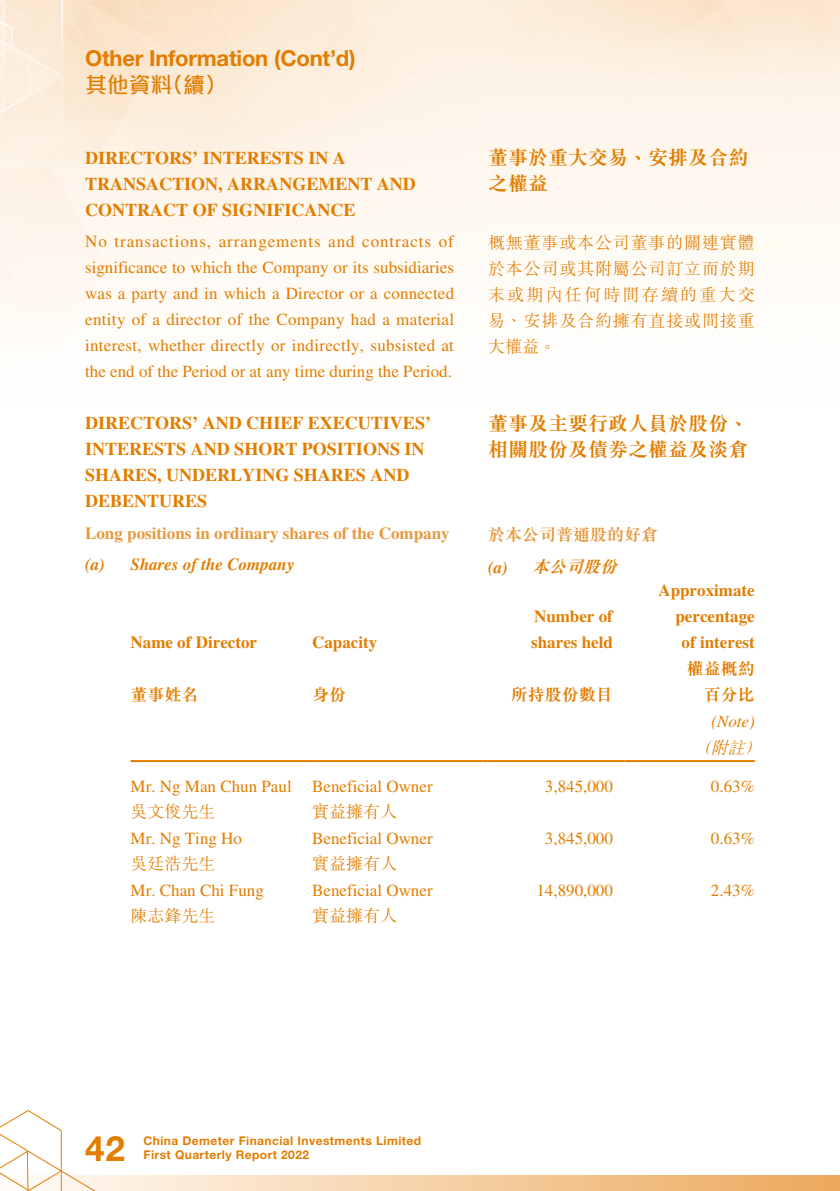
<style>
.page{position:relative;width:840px;height:1191px;background:#fff}
.page>*{position:absolute;margin:0;border:0;box-sizing:border-box;transform-origin:0 0}
.t1{font:700 35px "Helvetica Neue LT Std";color:#e27d00}
.t2{font:700 22px "Helvetica Neue LT Std";letter-spacing:-.01em;color:#e27d00}
.t3{font:500 22px "M Elle HK";color:#e27d00}
.t4{font:700 20px/26px "M Sung HK";color:#e27d00}
.t5{font:700 18px/26px "Times LT Std";color:#e27d00}
.t6{font:17px/26px "Times LT Std";color:#e27d00;text-align:justify}
.t7{font:300 17px/26px "M Sung HK";letter-spacing:.05em;color:#e27d00;text-align:justify}
.t8{font:700 17px/26px "Times LT Std";color:#e27d00}
.t9{font:700 17px "Times LT Std";color:#e7983d}
.t10{font:italic 700 17px "Times LT Std";color:#e27d00}
.t11{font:700 17px/26px "M Sung HK";color:#e27d00;text-align:right}
.t12{font:700 17px/31.6px "M Sung HK";color:#e7983d}
.t13{font:italic 17px "Times LT Std";color:#e27d00}
.t14{font:italic 300 17px "M Sung HK";color:#e27d00}
.t15{font:700 12px "Helvetica Neue LT Std";letter-spacing:.035em;color:#e27d00}
.s1{font-family:"Times LT Std";font-style:italic;color:#e27d00}
.s2{font-style:italic;color:#e27d00}
</style>
<div class="page">
<svg style="left:140px;top:1175px;width:699px;height:16px;background:#f4cc9c"></svg>
<svg style="left:0;top:1110px;width:140px;height:81px"></svg>
<hr style="left:130px;top:760px;width:182px;height:2px;background:#e27d00">
<hr style="left:312px;top:760px;width:170px;height:2px;background:#e27d00">
<hr style="left:482px;top:760px;width:142px;height:2px;background:#e27d00">
<hr style="left:624px;top:760px;width:130px;height:2px;background:#e27d00">
<p class="t2" style="left:85px;top:45px;width:272px">Other Information (Cont’d)</p>
<p class="t3" style="left:85px;top:74px;width:143px">其他資料（續）</p>
<p class="t5" style="left:85px;top:144px;width:332px">DIRECTORS’ INTERESTS IN A<br>TRANSACTION, ARRANGEMENT AND<br>CONTRACT OF SIGNIFICANCE</p>
<p class="t6" style="left:85px;top:228px;width:370px">No transactions, arrangements and contracts of significance to which the Company or its subsidiaries was a party and in which a Director or a connected entity of a director of the Company had a material interest, whether directly or indirectly, subsisted at the end of the Period or at any time during the Period.</p>
<p class="t5" style="left:85px;top:410px;width:347px">DIRECTORS’ AND CHIEF EXECUTIVES’<br>INTERESTS AND SHORT POSITIONS IN<br>SHARES, UNDERLYING SHARES AND<br>DEBENTURES</p>
<p class="t9" style="left:85px;top:523px;width:366px">Long positions in ordinary shares of the Company</p>
<p class="t10" style="left:85px;top:554px;width:211px">(a) Shares of the Company</p>
<p class="t8" style="left:130px;top:629px;width:128px">Name of Director</p>
<p class="t8" style="left:312px;top:629px;width:67px">Capacity</p>
<p class="t4" style="left:488px;top:145px;width:261px">董事於重大交易、安排及合約之權益</p>
<p class="t7" style="left:488px;top:229px;width:268px">概無董事或本公司董事的關連實體於本公司或其附屬公司訂立而於期末或期內任何時間存續的重大交易、安排及合約擁有直接或間接重大權益。</p>
<p class="t4" style="left:488px;top:410px;width:261px">董事及主要行政人員於股份、相關股份及債券之權益及淡倉</p>
<p class="t12" style="left:488px;top:519px;width:171px">於本公司普通股的好倉<span class="s1">( a )</span> <span class="s2">本公司股份</span></p>
<p class="t8" style="left:531px;top:603px;width:83px">Number of shares held</p>
<p class="t8" style="left:658px;top:577px;width:98px;text-align:right">Approximate percentage of interest</p>
<p class="t11" style="left:130px;top:681px;width:69px">董事姓名</p>
<p class="t11" style="left:312px;top:681px;width:35px">身份</p>
<p class="t11" style="left:510px;top:681px;width:104px">所持股份數目</p>
<p class="t11" style="left:686px;top:655px;width:69px">權益概約百分比</p>
<p class="t13" style="left:711px;top:712px;width:45px">(Note)</p>
<p class="t14" style="left:693px;top:735px;width:75px">（附註）</p>
<p class="t6" style="left:130px;top:773px;width:303px">Mr. Ng Man Chun Paul Beneficial Owner</p>
<p class="t6" style="left:544px;top:773px;width:69px">3,845,000</p>
<p class="t6" style="left:710px;top:773px;width:45px">0.63%</p>
<p class="t7" style="left:130px;top:797px;width:86px">吳文俊先生</p>
<p class="t7" style="left:312px;top:797px;width:86px">實益擁有人</p>
<p class="t6" style="left:130px;top:825px;width:113px">Mr. Ng Ting Ho</p>
<p class="t6" style="left:312px;top:825px;width:122px">Beneficial Owner</p>
<p class="t6" style="left:544px;top:825px;width:69px">3,845,000</p>
<p class="t6" style="left:710px;top:825px;width:45px">0.63%</p>
<p class="t7" style="left:130px;top:849px;width:86px">吳廷浩先生</p>
<p class="t7" style="left:312px;top:849px;width:86px">實益擁有人</p>
<p class="t6" style="left:130px;top:876px;width:135px">Mr. Chan Chi Fung</p>
<p class="t6" style="left:312px;top:876px;width:122px">Beneficial Owner</p>
<p class="t6" style="left:536px;top:876px;width:78px">14,890,000</p>
<p class="t6" style="left:710px;top:876px;width:45px">2.43%</p>
<p class="t7" style="left:130px;top:901px;width:86px">陳志鋒先生</p>
<p class="t7" style="left:312px;top:901px;width:86px">實益擁有人</p>
<h1 class="t1" style="left:85px;top:1127px;width:41px">42</h1>
<p class="t15" style="left:143px;top:1133px;width:279px">China Demeter Financial Investments Limited</p>
<p class="t15" style="left:143px;top:1147px;width:167px">First Quarterly Report 2022</p>
</div>
